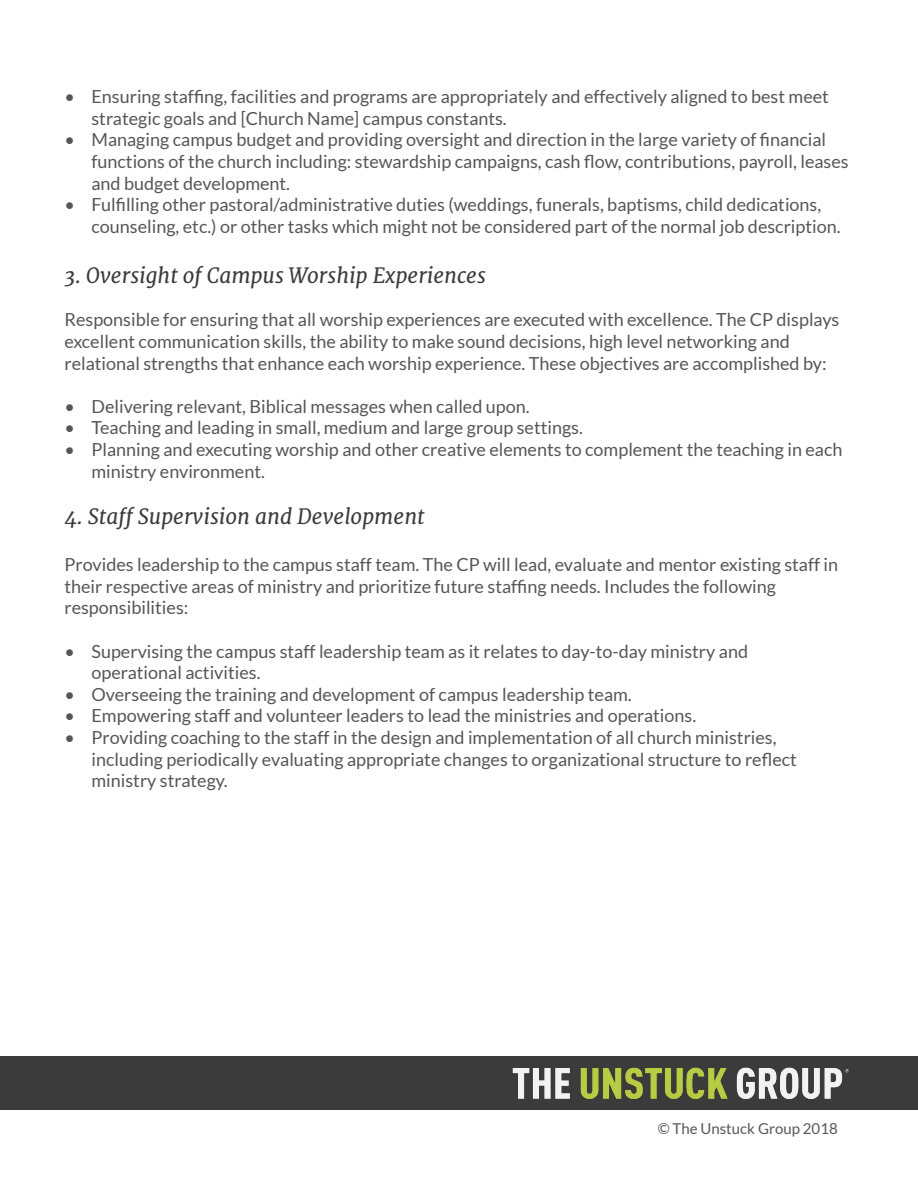
<style>
.page{position:relative;width:918px;height:1188px;background:#fff}
.page>*{position:absolute;margin:0;border:0;box-sizing:border-box;transform-origin:0 0}
.t1{font:italic 21px "Merriweather";color:#3c3b3b}
.t2{font:18px/21.6px "Lato";color:#565656}
.t3{font:15px "Lato";color:#565656}
</style>
<div class="page">
<div style="left:0;top:1056px;width:918px;height:54px;background:#3c3b3b"></div>
<img style="left:513px;top:1067px;width:336px;height:32px">
<p class="t2" style="left:92px;top:86px;width:739px;text-indent:-27px">• Ensuring staffing, facilities and programs are appropriately and effectively aligned to best meet strategic goals and [Church Name] campus constants.</p>
<p class="t2" style="left:92px;top:129px;width:759px;text-indent:-27px">• Managing campus budget and providing oversight and direction in the large variety of financial functions of the church including: stewardship campaigns, cash flow, contributions, payroll, leases and budget development.</p>
<p class="t2" style="left:92px;top:194px;width:751px;text-indent:-27px">• Fulfilling other pastoral/administrative duties (weddings, funerals, baptisms, child dedications, counseling, etc.) or other tasks which might not be considered part of the normal job description.</p>
<p class="t1" style="left:64px;top:263px;width:423px">3. Oversight of Campus Worship Experiences</p>
<p class="t2" style="left:64px;top:309px;width:776px">Responsible for ensuring that all worship experiences are executed with excellence. The CP displays excellent communication skills, the ability to make sound decisions, high level networking and relational strengths that enhance each worship experience. These objectives are accomplished by:</p>
<p class="t2" style="left:64px;top:395px;width:467px">• Delivering relevant, Biblical messages when called upon.</p>
<p class="t2" style="left:64px;top:417px;width:520px">• Teaching and leading in small, medium and large group settings.</p>
<p class="t2" style="left:92px;top:439px;width:752px;text-indent:-27px">• Planning and executing worship and other creative elements to complement the teaching in each ministry environment.</p>
<p class="t1" style="left:64px;top:504px;width:362px">4. Staff Supervision and Development</p>
<p class="t2" style="left:64px;top:554px;width:775px">Provides leadership to the campus staff team. The CP will lead, evaluate and mentor existing staff in their respective areas of ministry and prioritize future staffing needs. Includes the following responsibilities:</p>
<p class="t2" style="left:92px;top:640px;width:658px;text-indent:-27px">• Supervising the campus staff leadership team as it relates to day-to-day ministry and operational activities.</p>
<p class="t2" style="left:64px;top:683px;width:569px">• Overseeing the training and development of campus leadership team.</p>
<p class="t2" style="left:64px;top:705px;width:633px">• Empowering staff and volunteer leaders to lead the ministries and operations.</p>
<p class="t2" style="left:92px;top:727px;width:707px;text-indent:-27px">• Providing coaching to the staff in the design and implementation of all church ministries, including periodically evaluating appropriate changes to organizational structure to reflect ministry strategy.</p>
<p class="t3" style="left:658px;top:1120px;width:182px">© The Unstuck Group 2018</p>
</div>
